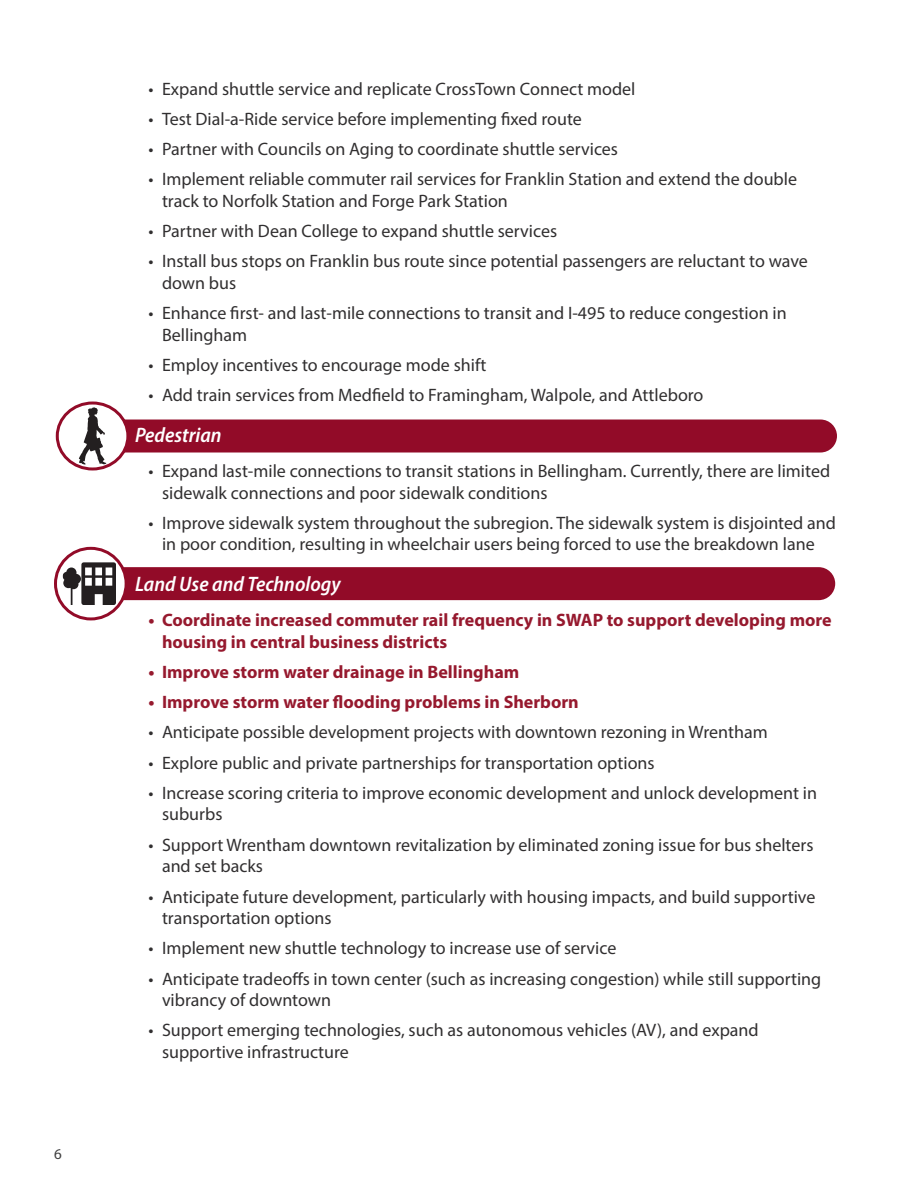
<style>
.page{position:relative;width:918px;height:1188px;background:#fff}
.page>*{position:absolute;margin:0;border:0;box-sizing:border-box;transform-origin:0 0}
.Heading_3{font:italic 600 semi-condensed 21px "Myriad Pro";color:#fff}
.t1{font:18px/21.6px "Myriad Pro";color:#312f30}
.t2{font:700 18px/21.6px "Myriad Pro";color:#96192e}
.t3{font:15px "Myriad Pro";color:#3e3e3f}
</style>
<div class="page">
<div style="left:103px;top:567px;width:732px;height:33px;background:#920b28;border-radius:16px"></div>
<svg style="left:56px;top:548px;width:70px;height:71px"></svg>
<svg style="left:63px;top:562px;width:53px;height:43px"></svg>
<div style="left:54px;top:547px;width:74px;height:73px;border:3px solid #920b28;border-radius:50%"></div>
<div style="left:104px;top:420px;width:733px;height:33px;background:#920b28;border-radius:16px"></div>
<div style="left:57px;top:403px;width:71px;height:66px;background:#fff;border-radius:50%"></div>
<svg style="left:79px;top:407px;width:27px;height:58px"></svg>
<div style="left:56px;top:402px;width:73px;height:69px;border:3px solid #920b28;border-radius:50%"></div>
<p class="t3" style="left:54px;top:1144px;width:9px">6</p>
<p class="t1" style="left:148px;top:77px;width:488px">• Expand shuttle service and replicate CrossTown Connect model</p>
<p class="t1" style="left:148px;top:108px;width:435px">• Test Dial-a-Ride service before implementing fixed route</p>
<p class="t1" style="left:148px;top:138px;width:471px">• Partner with Councils on Aging to coordinate shuttle services</p>
<p class="t1" style="left:162px;top:168px;width:637px;text-indent:-14px">• Implement reliable commuter rail services for Franklin Station and extend the double track to Norfolk Station and Forge Park Station</p>
<p class="t1" style="left:148px;top:220px;width:410px">• Partner with Dean College to expand shuttle services</p>
<p class="t1" style="left:162px;top:250px;width:647px;text-indent:-14px">• Install bus stops on Franklin bus route since potential passengers are reluctant to wave down bus</p>
<p class="t1" style="left:162px;top:302px;width:626px;text-indent:-14px">• Enhance first- and last-mile connections to transit and I-495 to reduce congestion in<br>Bellingham</p>
<p class="t1" style="left:148px;top:354px;width:339px">• Employ incentives to encourage mode shift</p>
<p class="t1" style="left:148px;top:384px;width:557px">• Add train services from Medfield to Framingham, Walpole, and Attleboro</p>
<p class="Heading_3" style="left:135px;top:422px;width:88px">Pedestrian</p>
<p class="t1" style="left:162px;top:460px;width:670px;text-indent:-14px">• Expand last-mile connections to transit stations in Bellingham. Currently, there are limited sidewalk connections and poor sidewalk conditions</p>
<p class="t1" style="left:148px;top:512px;width:689px;text-align:center">• Improve sidewalk system throughout the subregion. The sidewalk system is disjointed and in poor condition, resulting in wheelchair users being forced to use the breakdown lane</p>
<p class="Heading_3" style="left:135px;top:571px;width:207px">Land Use and Technology</p>
<p class="t2" style="left:162px;top:609px;width:671px;text-indent:-14px">• Coordinate increased commuter rail frequency in SWAP to support developing more housing in central business districts</p>
<p class="t2" style="left:148px;top:660px;width:372px">• Improve storm water drainage in Bellingham</p>
<p class="t2" style="left:148px;top:691px;width:432px">• Improve storm water flooding problems in Sherborn</p>
<p class="t1" style="left:148px;top:721px;width:621px">• Anticipate possible development projects with downtown rezoning in Wrentham</p>
<p class="t1" style="left:148px;top:751px;width:508px">• Explore public and private partnerships for transportation options</p>
<p class="t1" style="left:162px;top:782px;width:656px;text-indent:-14px">• Increase scoring criteria to improve economic development and unlock development in suburbs</p>
<p class="t1" style="left:162px;top:834px;width:653px;text-indent:-14px">• Support Wrentham downtown revitalization by eliminated zoning issue for bus shelters and set backs</p>
<p class="t1" style="left:162px;top:885px;width:655px;text-indent:-14px">• Anticipate future development, particularly with housing impacts, and build supportive transportation options</p>
<p class="t1" style="left:148px;top:937px;width:469px">• Implement new shuttle technology to increase use of service</p>
<p class="t1" style="left:162px;top:967px;width:661px;text-indent:-14px">• Anticipate tradeoffs in town center (such as increasing congestion) while still supporting vibrancy of downtown</p>
<p class="t1" style="left:162px;top:1019px;width:598px;text-indent:-14px">• Support emerging technologies, such as autonomous vehicles (AV), and expand supportive infrastructure</p>
</div>
